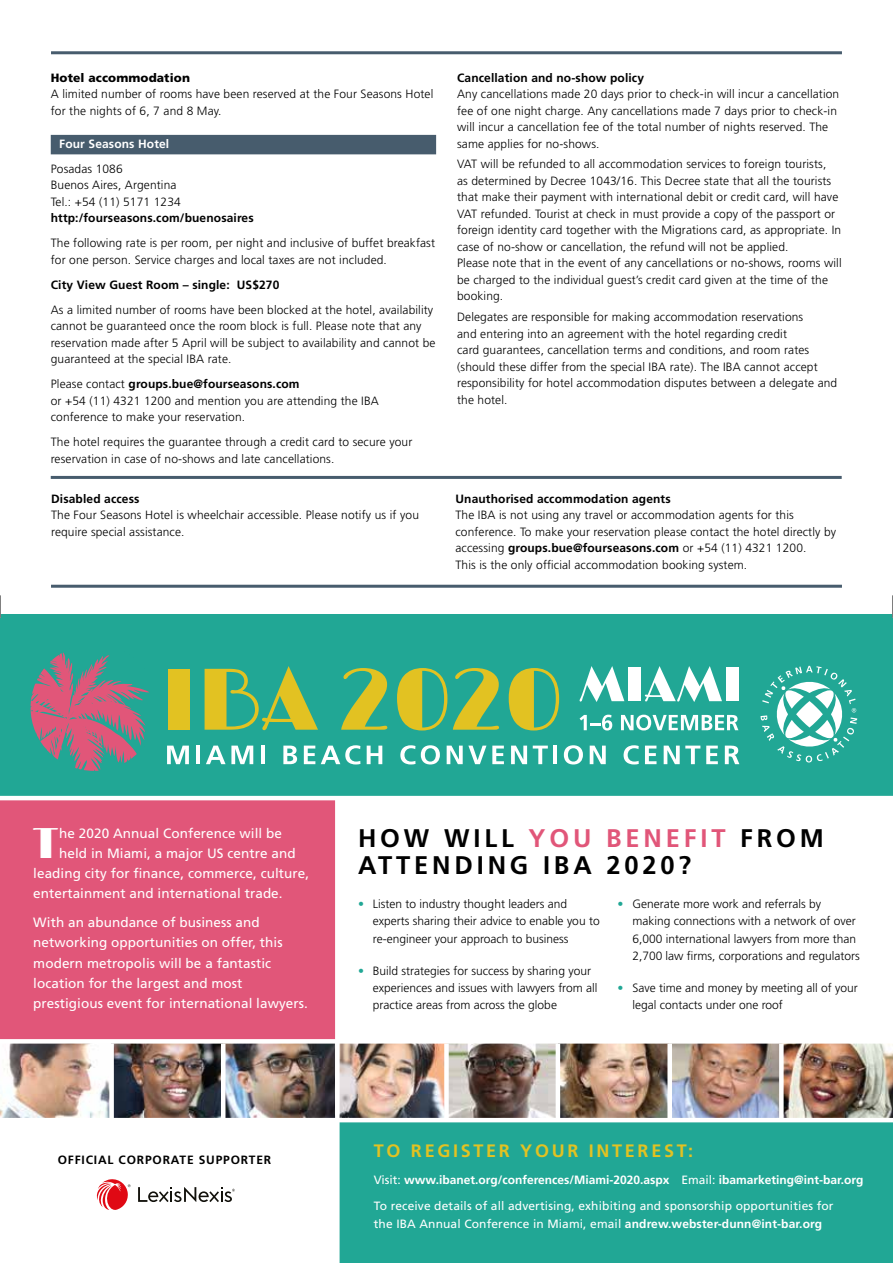
<style>
.page{position:relative;width:893px;height:1263px;background:#fff}
.page>*{position:absolute;margin:0;border:0;box-sizing:border-box;transform-origin:0 0}
.t1{font:42.6px "Limelight";color:#fff}
.t2{font:700 25.5px/27px "Frutiger";letter-spacing:.15em;color:#000}
.t3{font:700 18px "Frutiger";letter-spacing:.15em;color:#e2c222}
.t4{font:13.5px/20.2px "Frutiger";letter-spacing:.005em;color:#fff}
.t5{font:13.5px "Frutiger CE";letter-spacing:.005em;color:#fff}
.t6{font:300 12px/16.5px "Frutiger";letter-spacing:.01em;color:#000}
.t7{font:12px/18px "Frutiger";letter-spacing:.01em;color:#fff}
.t8{font:700 12px "Frutiger";letter-spacing:.01em;color:#000}
.t9{font:700 12px "Frutiger";color:#fff}
.t10{font:700 12px "Frutiger";letter-spacing:.07em;color:#000}
.t11{font:900 12px "Frutiger";letter-spacing:.01em;color:#000}
.s1{font-weight:700}
.s2{color:#e15679}
.s3{color:#21a795}
.s4{font-weight:400}
</style>
<div class="page">
<div style="left:51px;top:135px;width:385px;height:19px;background:#475c6d"></div>
<hr style="left:51px;top:51px;width:791px;height:3px;background:#475c6d">
<hr style="left:51px;top:585px;width:791px;height:3px;background:#475c6d">
<hr style="left:51px;top:476px;width:791px;height:3px;background:#475c6d">
<div style="left:0;top:800px;width:337px;height:260px;background:#e15679"></div>
<div style="left:0;top:614px;width:893px;height:183px;background:#21a795"></div>
<div style="left:340px;top:1120px;width:553px;height:143px;background:#21a795"></div>
<img style="left:0;top:1043px;width:893px;height:75px">
<div style="left:335px;top:797px;width:5px;height:466px;background:#fff"></div>
<div style="left:109px;top:1043px;width:5px;height:77px;background:#fff"></div>
<hr style="left:221px;top:1043px;width:4px;height:77px;background:#fff">
<div style="left:444px;top:1043px;width:5px;height:77px;background:#fff"></div>
<hr style="left:556px;top:1043px;width:4px;height:77px;background:#fff">
<div style="left:667px;top:1043px;width:5px;height:77px;background:#fff"></div>
<div style="left:779px;top:1043px;width:5px;height:77px;background:#fff"></div>
<hr style="left:0;top:1118px;width:893px;height:4px;background:#fff">
<hr style="left:0;top:796px;width:893px;height:4px;background:#fff">
<hr style="left:0;top:1039px;width:893px;height:4px;background:#fff">
<svg style="left:138px;top:1187px;width:97px;height:15px"></svg>
<svg style="left:96px;top:1179px;width:35px;height:31px"></svg>
<svg style="left:167px;top:746px;width:22px;height:18px"></svg>
<hr style="left:196px;top:746px;width:4px;height:18px;background:#fff">
<svg style="left:206px;top:746px;width:47px;height:18px"></svg>
<hr style="left:261px;top:746px;width:4px;height:18px;background:#fff">
<svg style="left:283px;top:746px;width:14px;height:18px"></svg>
<svg style="left:304px;top:746px;width:11px;height:18px"></svg>
<svg style="left:321px;top:745px;width:39px;height:19px"></svg>
<svg style="left:367px;top:746px;width:15px;height:18px"></svg>
<svg style="left:400px;top:745px;width:15px;height:19px"></svg>
<svg style="left:421px;top:745px;width:19px;height:19px"></svg>
<svg style="left:447px;top:746px;width:39px;height:18px"></svg>
<svg style="left:492px;top:746px;width:12px;height:18px"></svg>
<svg style="left:511px;top:746px;width:16px;height:18px"></svg>
<svg style="left:533px;top:746px;width:15px;height:18px"></svg>
<hr style="left:553px;top:746px;width:4px;height:18px;background:#fff">
<svg style="left:564px;top:745px;width:19px;height:19px"></svg>
<svg style="left:590px;top:746px;width:16px;height:18px"></svg>
<svg style="left:624px;top:745px;width:15px;height:19px"></svg>
<svg style="left:645px;top:746px;width:11px;height:18px"></svg>
<svg style="left:664px;top:746px;width:36px;height:18px"></svg>
<svg style="left:706px;top:746px;width:12px;height:18px"></svg>
<svg style="left:725px;top:745px;width:14px;height:19px"></svg>
<svg style="left:30px;top:652px;width:119px;height:119px"></svg>
<div style="left:168px;top:669px;width:22px;height:61px;background:#e2c222"></div>
<svg style="left:205px;top:666px;width:113px;height:64px"></svg>
<svg style="left:341px;top:668px;width:46px;height:62px"></svg>
<svg style="left:397px;top:668px;width:50px;height:62px"></svg>
<svg style="left:453px;top:668px;width:46px;height:62px"></svg>
<svg style="left:509px;top:668px;width:50px;height:62px"></svg>
<svg style="left:760px;top:666px;width:97px;height:96px"></svg>
<svg style="left:580px;top:666px;width:44px;height:36px"></svg>
<div style="left:629px;top:667px;width:12px;height:34px;background:#fff"></div>
<svg style="left:645px;top:666px;width:77px;height:36px"></svg>
<div style="left:726px;top:667px;width:12px;height:34px;background:#fff"></div>
<svg style="left:580px;top:715px;width:32px;height:15px"></svg>
<svg style="left:621px;top:715px;width:117px;height:15px"></svg>
<svg style="left:0;top:595px;width:1px;height:23px"></svg>
<svg style="left:892px;top:595px;width:1px;height:23px"></svg>
<p class="t11" style="left:51px;top:70px;width:141px">Hotel accommodation</p>
<p class="t6" style="left:51px;top:86px;width:384px">A limited number of rooms have been reserved at the Four Seasons Hotel for the nights of 6, 7 and 8 May.</p>
<p class="t9" style="left:59px;top:136px;width:112px">Four Seasons Hotel</p>
<p class="t6" style="left:51px;top:160px;width:132px">Posadas 1086<br>Buenos Aires, Argentina<br>Tel.: +54 (11) 5171 1234</p>
<p class="t8" style="left:51px;top:211px;width:204px">http:/fourseasons.com/buenosaires</p>
<p class="t6" style="left:51px;top:235px;width:386px">The following rate is per room, per night and inclusive of buffet breakfast for one person. Service charges and local taxes are not included.</p>
<p class="t8" style="left:51px;top:277px;width:230px">City View Guest Room – single: US$270</p>
<p class="t6" style="left:51px;top:301px;width:386px">As a limited number of rooms have been blocked at the hotel, availability cannot be guaranteed once the room block is full. Please note that any reservation made after 5 April will be subject to availability and cannot be guaranteed at the special IBA rate.</p>
<p class="t6" style="left:51px;top:376px;width:330px">Please contact <span class="s1">groups.bue@fourseasons.com<br></span>or +54 (11) 4321 1200 and mention you are attending the IBA conference to make your reservation.</p>
<p class="t6" style="left:51px;top:434px;width:363px">The hotel requires the guarantee through a credit card to secure your reservation in case of no-shows and late cancellations.</p>
<p class="t8" style="left:51px;top:492px;width:90px">Disabled access</p>
<p class="t6" style="left:51px;top:507px;width:369px">The Four Seasons Hotel is wheelchair accessible. Please notify us if you require special assistance.</p>
<p class="t8" style="left:457px;top:70px;width:188px">Cancellation and no-show policy</p>
<p class="t6" style="left:457px;top:86px;width:384px">Any cancellations made 20 days prior to check-in will incur a cancellation fee of one night charge. Any cancellations made 7 days prior to check-in will incur a cancellation fee of the total number of nights reserved. The same applies for no-shows.</p>
<p class="t6" style="left:457px;top:156px;width:386px">VAT will be refunded to all accommodation services to foreign tourists,<br>as determined by Decree 1043/16. This Decree state that all the tourists that make their payment with international debit or credit card, will have VAT refunded. Tourist at check in must provide a copy of the passport or foreign identity card together with the Migrations card, as appropriate. In case of no-show or cancellation, the refund will not be applied.<br>Please note that in the event of any cancellations or no-shows, rooms will be charged to the individual guest’s credit card given at the time of the booking.</p>
<p class="t6" style="left:457px;top:309px;width:382px">Delegates are responsible for making accommodation reservations<br>and entering into an agreement with the hotel regarding credit<br>card guarantees, cancellation terms and conditions, and room rates (should these differ from the special IBA rate). The IBA cannot accept responsibility for hotel accommodation disputes between a delegate and the hotel.</p>
<p class="t8" style="left:455px;top:492px;width:217px">Unauthorised accommodation agents</p>
<p class="t6" style="left:455px;top:507px;width:382px">The IBA is not using any travel or accommodation agents for this conference. To make your reservation please contact the hotel directly by accessing <span class="s1">groups.bue@fourseasons.com</span> or +54 (11) 4321 1200.<br>This is the only official accommodation booking system.</p>
<h1 class="t1" style="left:33px;top:819px;width:27px">T</h1>
<p class="t5" style="left:59px;top:825px;width:224px">he 2020 Annual Conference will be</p>
<p class="t5" style="left:59px;top:845px;width:238px">held in Miami, a major US centre and</p>
<p class="t5" style="left:33px;top:865px;width:277px">leading city for finance, commerce, culture,</p>
<p class="t5" style="left:33px;top:886px;width:251px">entertainment and international trade.</p>
<p class="t4" style="left:33px;top:912px;width:276px">With an abundance of business and networking opportunities on offer, this modern metropolis will be a fantastic location for the largest and most prestigious event for international lawyers.</p>
<h2 class="t2" style="left:358px;top:824px;width:467px">HOW WILL <span class="s2">YOU BENEFIT</span> FROM<br>ATTENDING IBA 2020?</h2>
<p class="t6" style="left:373px;top:895px;width:228px;line-height:17.2px;text-indent:-15px"><span class="s3">•</span> Listen to industry thought leaders and experts sharing their advice to enable you to re‑engineer your approach to business</p>
<p class="t6" style="left:373px;top:962px;width:226px;line-height:17.2px;text-indent:-15px"><span class="s3">•</span> Build strategies for success by sharing your experiences and issues with lawyers from all practice areas from across the globe</p>
<p class="t6" style="left:632px;top:895px;width:229px;line-height:17.2px;text-indent:-15px"><span class="s3">•</span> Generate more work and referrals by making connections with a network of over 6,000 international lawyers from more than 2,700 law firms, corporations and regulators</p>
<p class="t6" style="left:632px;top:979px;width:227px;line-height:17.2px;text-indent:-15px"><span class="s3">•</span> Save time and money by meeting all of your legal contacts under one roof</p>
<p class="t10" style="left:58px;top:1153px;width:215px">OFFICIAL CORPORATE SUPPORTER</p>
<h3 class="t3" style="left:374px;top:1140px;width:321px">TO REGISTER YOUR INTEREST:</h3>
<p class="t9" style="left:374px;top:1172px;width:491px"><span class="s4">Visit:</span> www.ibanet.org/conferences/Miami-2020.aspx <span class="s4">Email:</span> ibamarketing@int-bar.org</p>
<p class="t7" style="left:374px;top:1197px;width:461px">To receive details of all advertising, exhibiting and sponsorship opportunities for the IBA Annual Conference in Miami, email <span class="s1">andrew.webster-dunn@int-bar.org</span></p>
</div>
